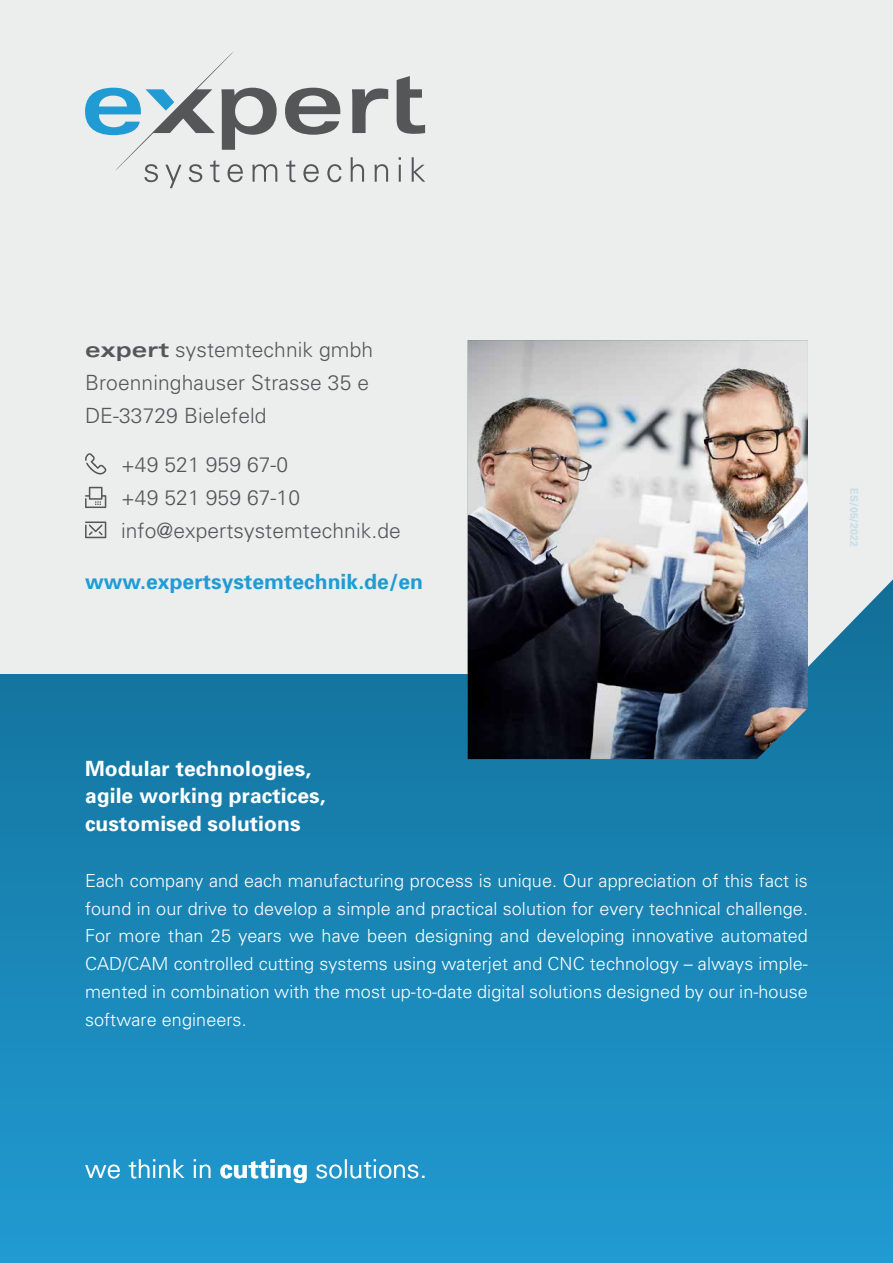
<style>
.page{position:relative;width:893px;height:1263px;background:#fff}
.page>*{position:absolute;margin:0;border:0;box-sizing:border-box;transform-origin:0 0}
.t1{font:300 25.8px "Univers";letter-spacing:.005em;color:#fff}
.t2{font:300 21px/33px "Univers";letter-spacing:.005em;color:#555658}
.t3{font:700 21px/27.8px "Univers";letter-spacing:.005em;color:#fff}
.t4{font:700 21px "Univers";letter-spacing:.005em;color:#219bd3}
.t5{font:300 18px/27.8px "Univers";letter-spacing:.005em;color:#fff;text-align:justify}
.t6{font:700 10.5px "Univers";letter-spacing:.005em;color:#c5dde8}
.s1{font-weight:700;font-stretch:expanded}
.s2{font-weight:700}
</style>
<div class="page">
<svg style="left:0;top:674px;width:893px;height:589px;background:#1a88ba"></svg>
<div style="left:0;top:0;width:893px;height:674px;background:#eceded"></div>
<img style="left:468px;top:340px;width:340px;height:419px">
<svg style="left:286px;top:160px;width:10px;height:22px"></svg>
<svg style="left:303px;top:164px;width:16px;height:18px"></svg>
<svg style="left:327px;top:164px;width:14px;height:18px"></svg>
<svg style="left:351px;top:157px;width:13px;height:25px"></svg>
<svg style="left:375px;top:164px;width:13px;height:18px"></svg>
<svg style="left:399px;top:157px;width:2px;height:25px"></svg>
<svg style="left:412px;top:157px;width:13px;height:25px"></svg>
<svg style="left:285px;top:88px;width:55px;height:47px;background:#929394"></svg>
<svg style="left:352px;top:88px;width:36px;height:45px;background:#9fa0a1"></svg>
<svg style="left:397px;top:76px;width:28px;height:58px;background:#969798"></svg>
<svg style="left:85px;top:51px;width:192px;height:137px;background:#c8d2d6"></svg>
<svg style="left:85px;top:453px;width:21px;height:21px"></svg>
<svg style="left:85px;top:521px;width:21px;height:17px"></svg>
<svg style="left:85px;top:487px;width:21px;height:21px"></svg>
<p class="t2" style="left:85px;top:333px;width:290px"><span class="s1">expert</span> systemtechnik gmbh<br>Broenninghauser Strasse 35 e<br>DE-33729 Bielefeld</p>
<p class="t2" style="left:121px;top:448px;width:281px">+49 521 959 67-0<br>+49 521 959 67-10 info@expertsystemtechnik.de</p>
<p class="t4" style="left:85px;top:569px;width:339px">www.expertsystemtechnik.de/en</p>
<p class="t6" style="left:860px;top:488px;width:60px;rotate:90deg">ES/05/2022</p>
<p class="t3" style="left:85px;top:754px;width:242px">Modular technologies, agile working practices, customised solutions</p>
<p class="t5" style="left:85px;top:866px;width:724px">Each company and each manufacturing process is unique. Our appreciation of this fact is found in our drive to develop a simple and practical solution for every technical challenge.<br>For more than 25 years we have been designing and developing innovative automated CAD/CAM controlled cutting systems using waterjet and CNC technology – always imple&shy;mented in combination with the most up-to-date digital solutions designed by our in-house software engineers.</p>
<h1 class="t1" style="left:85px;top:1153px;width:344px">we think in <span class="s2">cutting</span> solutions.</h1>
</div>
